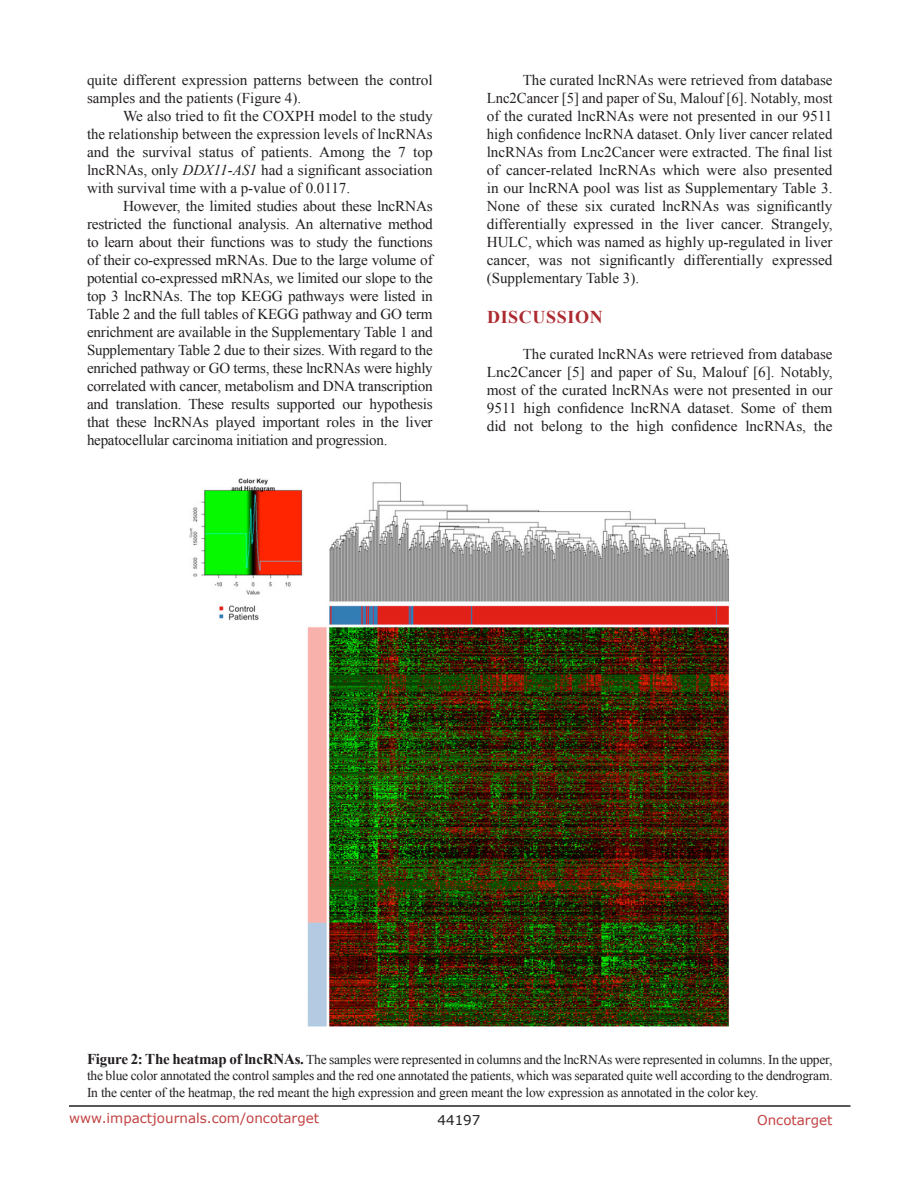
<style>
.page{position:relative;width:918px;height:1188px;background:#fff}
.page>*{position:absolute;margin:0;border:0;box-sizing:border-box;transform-origin:0 0}
.Heading{font:700 18px "Times New Roman";letter-spacing:.035em;color:#ac2b31}
.BodyText{font:15px/18px "Times New Roman";color:#231f20;text-align:justify}
.figuretext{font:13.5px/16.2px "Times New Roman";letter-spacing:-.015em;color:#231f20;text-align:justify}
.t1{font:13.5px "Verdana";color:#c24141}
.t2{font:13.5px "Verdana";color:#231f20}
.s1{font-style:italic}
.s2{font-weight:700;font-size:15px}
</style>
<div class="page">
<hr style="left:69px;top:1105px;width:781px;height:2px;background:#231f20">
<img style="left:190px;top:478px;width:540px;height:549px">
<p class="BodyText" style="left:87px;top:71px;width:347px">quite different expression patterns between the control samples and the patients (Figure 4).</p>
<p class="BodyText" style="left:87px;top:107px;width:347px;text-indent:36px">We also tried to fit the COXPH model to the study the relationship between the expression levels of lncRNAs and the survival status of patients. Among the 7 top lncRNAs, only <span class="s1">DDX11-AS1</span> had a significant association with survival time with a p-value of 0.0117.</p>
<p class="BodyText" style="left:87px;top:197px;width:347px;text-indent:36px">However, the limited studies about these lncRNAs restricted the functional analysis. An alternative method to learn about their functions was to study the functions of their co-expressed mRNAs. Due to the large volume of potential co-expressed mRNAs, we limited our slope to the top 3 lncRNAs. The top KEGG pathways were listed in Table 2 and the full tables of KEGG pathway and GO term enrichment are available in the Supplementary Table 1 and Supplementary Table 2 due to their sizes. With regard to the enriched pathway or GO terms, these lncRNAs were highly correlated with cancer, metabolism and DNA transcription and translation. These results supported our hypothesis that these lncRNAs played important roles in the liver hepatocellular carcinoma initiation and progression.</p>
<p class="BodyText" style="left:487px;top:71px;width:347px;text-indent:36px">The curated lncRNAs were retrieved from database Lnc2Cancer [5] and paper of Su, Malouf [6]. Notably, most of the curated lncRNAs were not presented in our 9511 high confidence lncRNA dataset. Only liver cancer related lncRNAs from Lnc2Cancer were extracted. The final list of cancer-related lncRNAs which were also presented in our lncRNA pool was list as Supplementary Table 3.<br>None of these six curated lncRNAs was significantly differentially expressed in the liver cancer. Strangely, HULC, which was named as highly up-regulated in liver cancer, was not significantly differentially expressed (Supplementary Table 3).</p>
<p class="Heading" style="left:487px;top:304px;width:117px">DISCUSSION</p>
<p class="BodyText" style="left:487px;top:345px;width:347px;text-indent:36px">The curated lncRNAs were retrieved from database Lnc2Cancer [5] and paper of Su, Malouf [6]. Notably, most of the curated lncRNAs were not presented in our 9511 high confidence lncRNA dataset. Some of them did not belong to the high confidence lncRNAs, the</p>
<p class="figuretext" style="left:87px;top:1051px;width:747px"><span class="s2">Figure 2: The heatmap of lncRNAs.</span> The samples were represented in columns and the lncRNAs were represented in columns. In the upper, the blue color annotated the control samples and the red one annotated the patients, which was separated quite well according to the dendrogram.<br>In the center of the heatmap, the red meant the high expression and green meant the low expression as annotated in the color key.</p>
<p class="t1" style="left:69px;top:1109px;width:252px">www.impactjournals.com/oncotarget</p>
<p class="t2" style="left:438px;top:1111px;width:44px">44197</p>
<p class="t1" style="left:757px;top:1111px;width:77px">Oncotarget</p>
</div>
